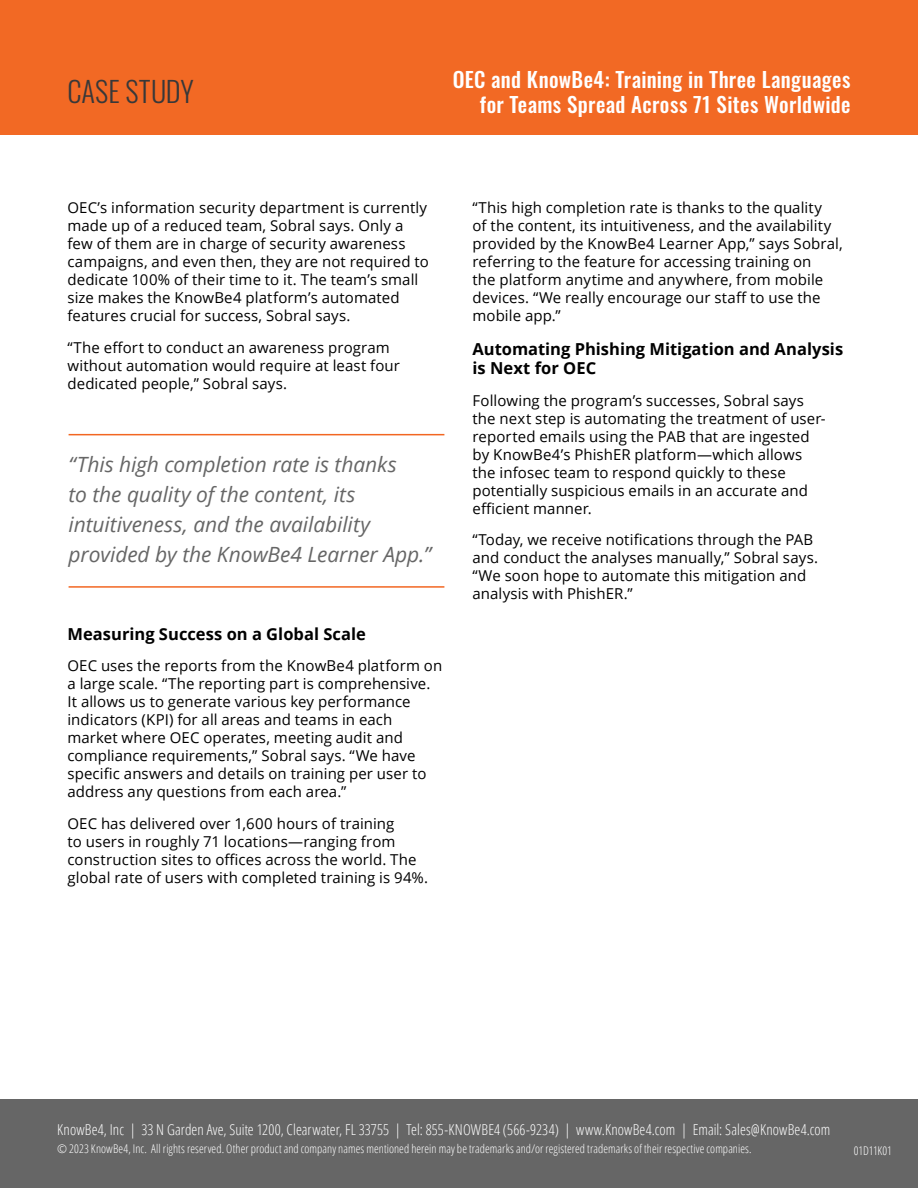
<style>
.page{position:relative;width:918px;height:1188px;background:#fff}
.page>*{position:absolute;margin:0;border:0;box-sizing:border-box;transform-origin:0 0}
.t1{font:300 28.5px "Oswald";color:#383839}
.t2{font:italic 21px/30px "Open Sans";letter-spacing:-.005em;color:#666}
.t3{font:500 21px/25.2px "Oswald";letter-spacing:.015em;color:#fff;text-align:right}
.t4{font:700 16.5px/19.8px "Open Sans";color:#000}
.t5{font:15px/18px "Open Sans";letter-spacing:.005em;color:#000}
.t6{font:300 condensed 15px "Open Sans";letter-spacing:.005em;color:#fff}
.t7{font:300 condensed 12px "Open Sans";letter-spacing:.005em;color:#fff}
</style>
<div class="page">
<div style="left:0;top:0;width:918px;height:134px;background:#f26924"></div>
<div style="left:0;top:1099px;width:918px;height:89px;background:#666"></div>
<hr style="left:69px;top:434px;width:375px;height:1px;background:#f26621">
<hr style="left:69px;top:586px;width:375px;height:2px;background:#f26621">
<h1 class="t1" style="left:68px;top:66px;width:128px">CASE STUDY</h1>
<h2 class="t3" style="left:453px;top:68px;width:399px">OEC and KnowBe4: Training in Three Languages for Teams Spread Across 71 Sites Worldwide</h2>
<p class="t5" style="left:68px;top:198px;width:363px">OEC’s information security department is currently made up of a reduced team, Sobral says. Only a few of them are in charge of security awareness campaigns, and even then, they are not required to dedicate 100% of their time to it. The team’s small size makes the KnowBe4 platform’s automated features crucial for success, Sobral says.</p>
<p class="t5" style="left:68px;top:338px;width:334px">“The effort to conduct an awareness program without automation would require at least four dedicated people,” Sobral says.</p>
<h2 class="t2" style="left:69px;top:449px;width:364px">“This high completion rate is thanks<br>to the quality of the content, its intuitiveness, and the availability provided by the KnowBe4 Learner App.”</h2>
<p class="t4" style="left:68px;top:624px;width:300px">Measuring Success on a Global Scale</p>
<p class="t5" style="left:68px;top:656px;width:376px">OEC uses the reports from the KnowBe4 platform on a large scale. “The reporting part is comprehensive.<br>It allows us to generate various key performance indicators (KPI) for all areas and teams in each market where OEC operates, meeting audit and compliance requirements,” Sobral says. “We have specific answers and details on training per user to address any questions from each area.”</p>
<p class="t5" style="left:68px;top:814px;width:362px">OEC has delivered over 1,600 hours of training<br>to users in roughly 71 locations—ranging from construction sites to offices across the world. The global rate of users with completed training is 94%.</p>
<p class="t5" style="left:472px;top:198px;width:372px">“This high completion rate is thanks to the quality<br>of the content, its intuitiveness, and the availability provided by the KnowBe4 Learner App,” says Sobral, referring to the feature for accessing training on<br>the platform anytime and anywhere, from mobile devices. “We really encourage our staff to use the mobile app.”</p>
<p class="t4" style="left:472px;top:338px;width:372px">Automating Phishing Mitigation and Analysis is Next for OEC</p>
<p class="t5" style="left:472px;top:391px;width:355px">Following the program’s successes, Sobral says the next step is automating the treatment of user&shy;reported emails using the PAB that are ingested by KnowBe4’s PhishER platform—which allows the infosec team to respond quickly to these potentially suspicious emails in an accurate and efficient manner.</p>
<p class="t5" style="left:472px;top:530px;width:347px">“Today, we receive notifications through the PAB and conduct the analyses manually,” Sobral says. “We soon hope to automate this mitigation and analysis with PhishER.”</p>
<p class="t6" style="left:57px;top:1120px;width:775px">KnowBe4, Inc | 33 N Garden Ave, Suite 1200, Clearwater, FL 33755 | Tel: 855-KNOWBE4 (566-9234) | www.KnowBe4.com | Email: Sales@KnowBe4.com</p>
<p class="t7" style="left:57px;top:1141px;width:696px">© 2023 KnowBe4, Inc. All rights reserved. Other product and company names mentioned herein may be trademarks and/or registered trademarks of their respective companies.</p>
<p class="t7" style="left:854px;top:1142px;width:40px">01D11K01</p>
</div>
